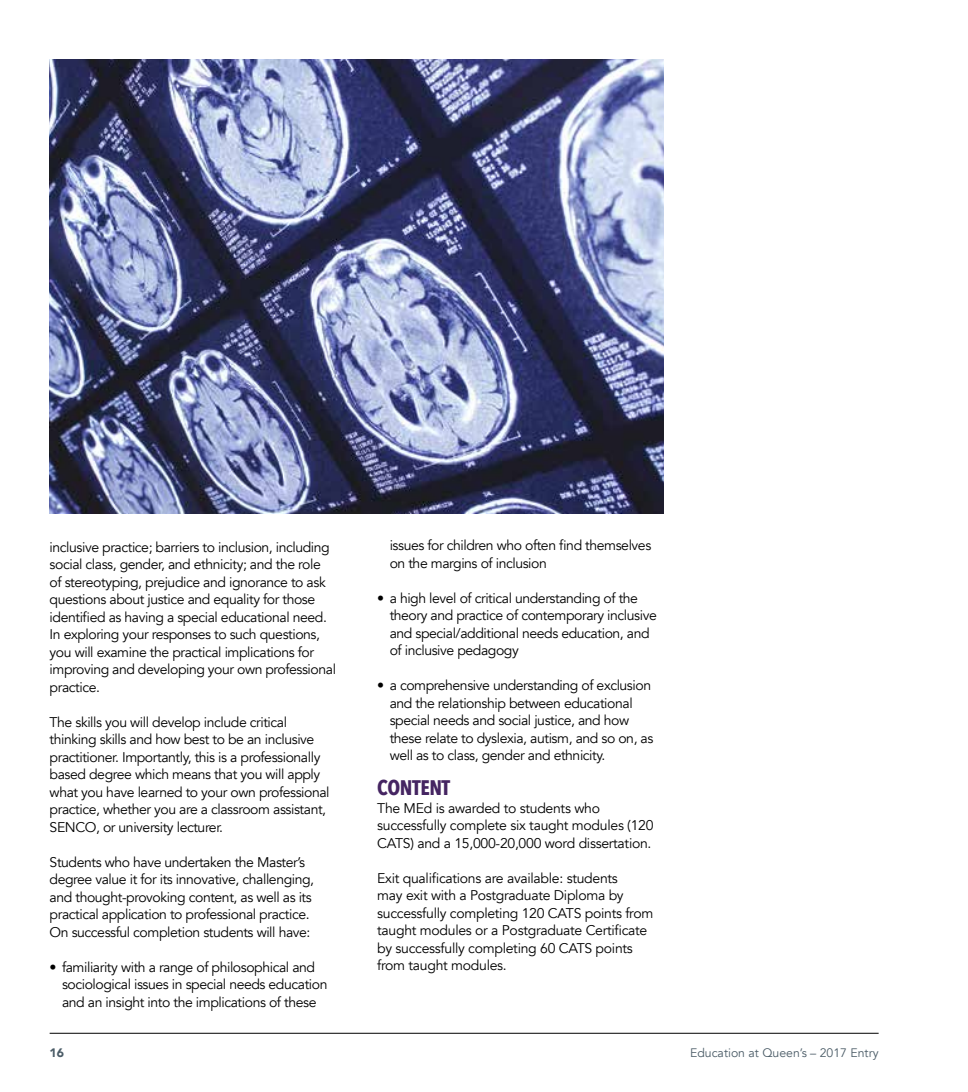
<style>
.page{position:relative;width:968px;height:1092px;background:#fff}
.page>*{position:absolute;margin:0;border:0;box-sizing:border-box;transform-origin:0 0}
.t1{font:700 21px "Avenir Next Condensed";letter-spacing:-.02em;color:#452562}
.t2{font:14px/17.5px "Avenir";letter-spacing:-.03em;color:#000}
.t3{font:12.25px "Avenir";color:#4b5c67}
.t4{font:900 12.25px "Avenir";color:#4b5c67}
</style>
<div class="page">
<hr style="left:50px;top:1032px;width:828px;height:1px;background:#000">
<img style="left:50px;top:60px;width:613px;height:453px">
<p class="t2" style="left:50px;top:538px;width:288px">inclusive practice; barriers to inclusion, including social class, gender, and ethnicity; and the role of stereotyping, prejudice and ignorance to ask questions about justice and equality for those identified as having a special educational need.<br>In exploring your responses to such questions, you will examine the practical implications for improving and developing your own professional practice.</p>
<p class="t2" style="left:50px;top:713px;width:281px">The skills you will develop include critical thinking skills and how best to be an inclusive practitioner. Importantly, this is a professionally based degree which means that you will apply what you have learned to your own professional practice, whether you are a classroom assistant, SENCO, or university lecturer.</p>
<p class="t2" style="left:50px;top:853px;width:266px">Students who have undertaken the Master’s degree value it for its innovative, challenging, and thought-provoking content, as well as its practical application to professional practice.<br>On successful completion students will have:</p>
<p class="t2" style="left:62px;top:958px;width:267px;text-indent:-12px">• familiarity with a range of philosophical and sociological issues in special needs education and an insight into the implications of these</p>
<p class="t2" style="left:389px;top:536px;width:263px">issues for children who often find themselves on the margins of inclusion</p>
<p class="t2" style="left:389px;top:589px;width:268px;text-indent:-12px">• a high level of critical understanding of the theory and practice of contemporary inclusive and special/additional needs education, and of inclusive pedagogy</p>
<p class="t2" style="left:389px;top:676px;width:265px;text-indent:-12px">• a comprehensive understanding of exclusion and the relationship between educational special needs and social justice, and how these relate to dyslexia, autism, and so on, as well as to class, gender and ethnicity.</p>
<h1 class="t1" style="left:377px;top:775px;width:74px">CONTENT</h1>
<p class="t2" style="left:377px;top:799px;width:278px">The MEd is awarded to students who successfully complete six taught modules (120<br>CATS) and a 15,000-20,000 word dissertation.</p>
<p class="t2" style="left:377px;top:869px;width:277px">Exit qualifications are available: students<br>may exit with a Postgraduate Diploma by successfully completing 120 CATS points from taught modules or a Postgraduate Certificate by successfully completing 60 CATS points from taught modules.</p>
<p class="t4" style="left:50px;top:1041px;width:16px">16</p>
<p class="t3" style="left:690px;top:1044px;width:190px">Education at Queen’s – 2017 Entry</p>
</div>
